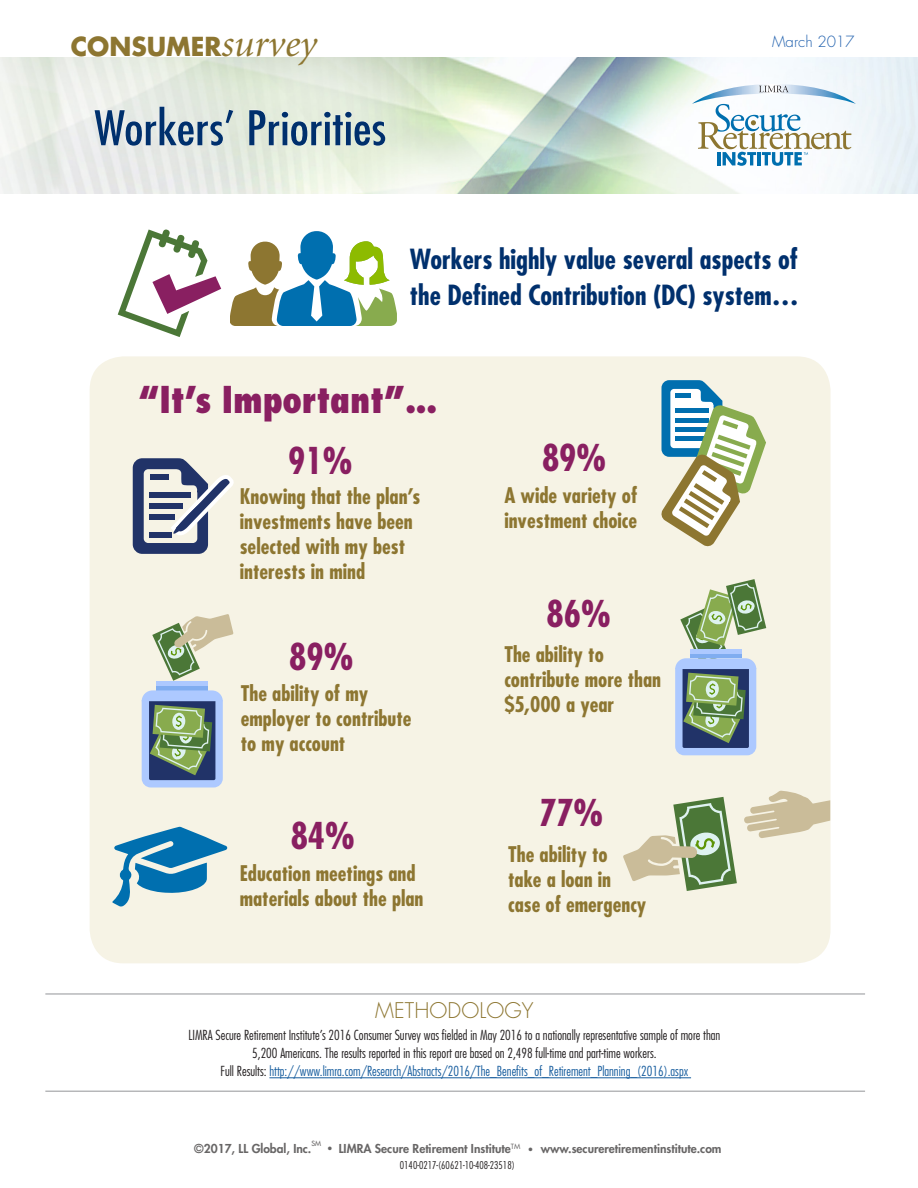
<style>
.page{position:relative;width:918px;height:1188px;background:#fff}
.page>*{position:absolute;margin:0;border:0;box-sizing:border-box;transform-origin:0 0}
.Body{font:condensed 46.5px "Futura Std";letter-spacing:.005em;color:#00306d;scale:1.1 1}
.Bullet{font:700 condensed 36px "Futura Std";letter-spacing:-.005em;color:#891f61}
.Bullet-2{font:800 condensed 36px "Futura Std";letter-spacing:-.005em;color:#891f61}
.Head_1{font:700 condensed 27px/36px "Futura Std";color:#00306d}
.t1{font:700 25.5px "Futura Std";color:#8d7631}
.Head_1-2{font:700 condensed 21px/25.2px "Futura Std";color:#8d7631}
.MY_BULLET{font:300 21px "Futura Std";letter-spacing:.005em;color:#8d7631}
.t2{font:300 15px "Futura Std";color:#2161ae}
.MY_BULLET-2{font:300 condensed 13.5px/18px "Futura Std";color:#231f20;text-align:center}
.MY_BULLET-3{font:300 condensed 13.5px "Futura Std";color:#175d9e}
.BODY{font:800 12px "Futura Std";color:#686666}
.t3{font:300 condensed 10.5px "Futura Std";color:#231f20}
.BODY-2{font:500 9.6px "Futura Std";color:#686666}
.BODY-3{font:500 7.05px "Futura Std";color:#686666}
.s1{font-family:"Minion";font-weight:400;font-style:italic;font-size:39px}
.s2{color:#231f20}
.s3{font-weight:500;font-size:9.6px}
</style>
<div class="page">
<div style="left:90px;top:356px;width:741px;height:607px;background:#f6f3e5;border-radius:34px"></div>
<img style="left:1px;top:58px;width:917px;height:136px">
<div style="left:95px;top:107px;width:290px;height:39px;background:#fff;opacity:.75"></div>
<svg style="left:692px;top:84px;width:164px;height:82px"></svg>
<hr style="left:269px;top:1077px;width:422px;height:1px;background:#175d9e">
<hr style="left:45px;top:994px;width:820px;height:1px;background:#939598">
<hr style="left:45px;top:1091px;width:820px;height:1px;background:#939598">
<svg style="left:118px;top:229px;width:103px;height:108px"></svg>
<hr style="left:156px;top:686px;width:52px;height:4px;background:#80adf0">
<div style="left:156px;top:681px;width:52px;height:5px;background:#adc9ff"></div>
<svg style="left:142px;top:690px;width:81px;height:97px;background:#7c979b"></svg>
<svg style="left:133px;top:458px;width:101px;height:96px"></svg>
<svg style="left:661px;top:380px;width:105px;height:167px"></svg>
<svg style="left:112px;top:826px;width:115px;height:81px"></svg>
<svg style="left:623px;top:797px;width:114px;height:94px"></svg>
<svg style="left:744px;top:791px;width:86px;height:47px"></svg>
<svg style="left:152px;top:614px;width:81px;height:67px"></svg>
<svg style="left:230px;top:231px;width:167px;height:95px"></svg>
<svg style="left:675px;top:579px;width:91px;height:176px"></svg>
<p class="t1" style="left:71px;top:29px;width:248px">CONSUMER<span class="s1">survey</span></p>
<p class="Body" style="left:94px;top:100px;width:267px">Workers’ Priorities</p>
<p class="t2" style="left:772px;top:32px;width:84px">March 2017</p>
<p class="Head_1" style="left:410px;top:241px;width:390px">Workers highly value several aspects of the Defined Contribution (DC) system…</p>
<p class="Bullet-2" style="left:138px;top:377px;width:300px">“It’s Important”...</p>
<p class="Bullet" style="left:288px;top:438px;width:66px">91%</p>
<p class="Head_1-2" style="left:240px;top:484px;width:182px">Knowing that the plan’s investments have been selected with my best interests in mind</p>
<p class="Bullet" style="left:289px;top:634px;width:66px">89%</p>
<p class="Head_1-2" style="left:241px;top:681px;width:172px">The ability of my employer to contribute to my account</p>
<p class="Bullet" style="left:291px;top:813px;width:66px">84%</p>
<p class="Head_1-2" style="left:240px;top:861px;width:185px">Education meetings and materials about the plan</p>
<p class="Bullet" style="left:542px;top:436px;width:66px">89%</p>
<p class="Head_1-2" style="left:504px;top:483px;width:134px">A wide variety of investment choice</p>
<p class="Bullet" style="left:547px;top:591px;width:66px">86%</p>
<p class="Head_1-2" style="left:504px;top:641px;width:158px">The ability to contribute more than $5,000 a year</p>
<p class="Bullet" style="left:539px;top:791px;width:66px">77%</p>
<p class="Head_1-2" style="left:508px;top:842px;width:140px">The ability to<br>take a loan in case of emergency</p>
<p class="MY_BULLET" style="left:375px;top:998px;width:160px">METHODOLOGY</p>
<p class="MY_BULLET-2" style="left:188px;top:1026px;width:533px">LIMRA Secure Retirement Institute’s 2016 Consumer Survey was fielded in May 2016 to a nationally representative sample of more than<br>5,200 Americans. The results reported in this report are based on 2,498 full-time and part-time workers.</p>
<p class="MY_BULLET-3" style="left:221px;top:1063px;width:469px"><span class="s2">Full Results:</span> http://www.limra.com/Research/Abstracts/2016/The_Benefits_of_Retirement_Planning_(2016).aspx</p>
<p class="BODY" style="left:194px;top:1141px;width:119px">©2017, LL Global, Inc.</p>
<p class="BODY-3" style="left:311px;top:1139px;width:11px">SM</p>
<p class="BODY-2" style="left:327px;top:1142px;width:7px">•</p>
<p class="BODY" style="left:339px;top:1141px;width:384px">LIMRA Secure Retirement Institute<sup>TM</sup> <span class="s3">•</span> www.secureretirementinstitute.com</p>
<p class="t3" style="left:400px;top:1159px;width:116px">0140-0217-(60621-10-408-23518)</p>
</div>
